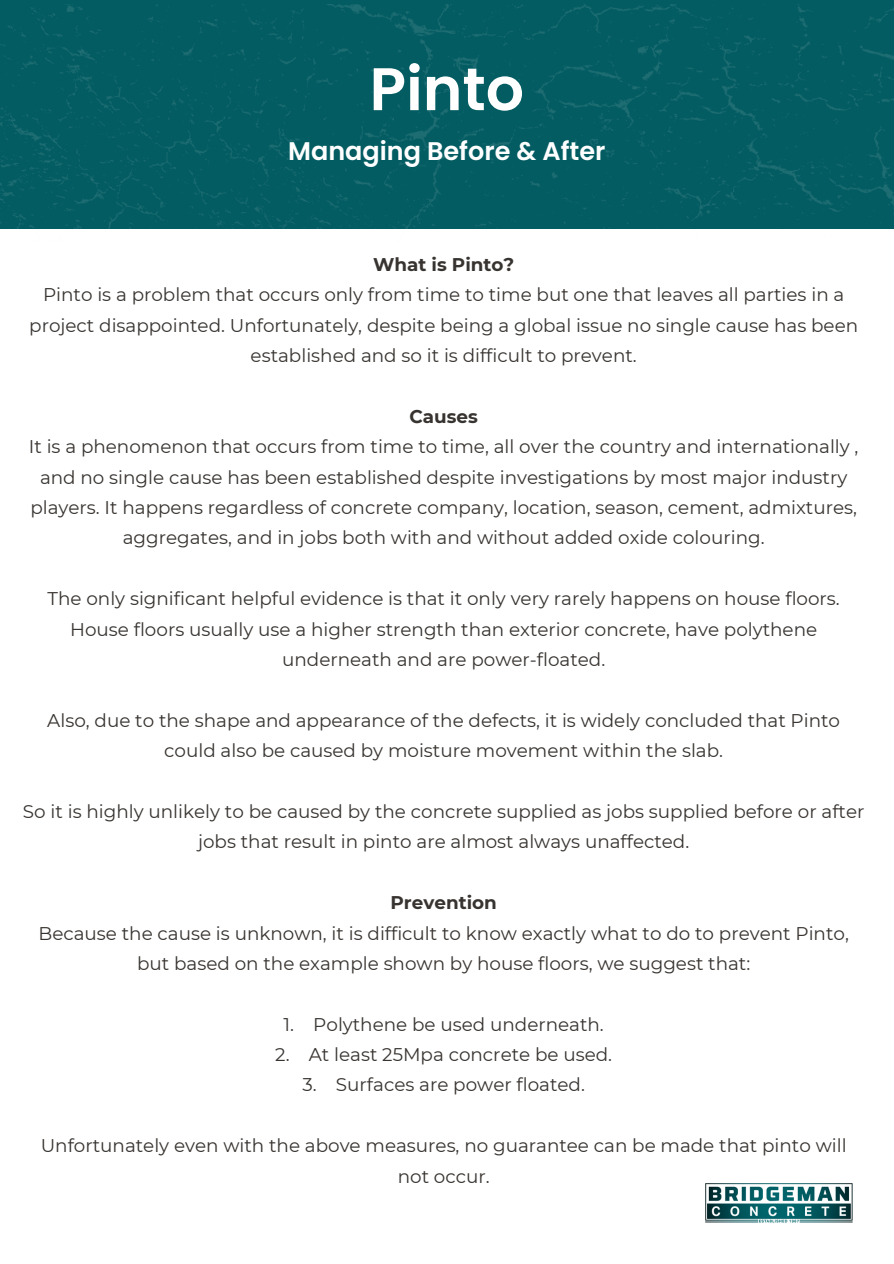
<style>
.page{position:relative;width:894px;height:1264px;background:#fff}
.page>*{position:absolute;margin:0;border:0;box-sizing:border-box;transform-origin:0 0}
.t1{font:600 60px "Poppins";color:#fff}
.t2{font:600 25.5px "Poppins";color:#fff}
.t3{font:18.3px/30.3px "Montserrat";color:#373330;text-align:center}
.t4{font:700 18.3px "Montserrat";color:#373330}
</style>
<div class="page">
<div style="left:0;top:4px;width:893px;height:225px;background:#035c62"></div>
<img style="left:705px;top:1183px;width:147px;height:39px">
<p class="t1" style="left:369px;top:47px;width:156px">Pinto</p>
<p class="t2" style="left:288px;top:133px;width:318px">Managing Before &amp; After</p>
<h1 class="t4" style="left:373px;top:253px;width:143px">What is Pinto?</h1>
<h2 class="t3" style="left:29px;top:279px;width:830px">Pinto is a problem that occurs only from time to time but one that leaves all parties in a project disappointed. Unfortunately, despite being a global issue no single cause has been established and so it is difficult to prevent.</h2>
<p class="t4" style="left:409px;top:405px;width:70px">Causes</p>
<p class="t3" style="left:29px;top:431px;width:830px">It is a phenomenon that occurs from time to time, all over the country and internationally , and no single cause has been established despite investigations by most major industry players. It happens regardless of concrete company, location, season, cement, admixtures, aggregates, and in jobs both with and without added oxide colouring.</p>
<p class="t3" style="left:48px;top:583px;width:793px">The only significant helpful evidence is that it only very rarely happens on house floors.<br>House floors usually use a higher strength than exterior concrete, have polythene underneath and are power-floated.</p>
<p class="t3" style="left:47px;top:705px;width:794px">Also, due to the shape and appearance of the defects, it is widely concluded that Pinto could also be caused by moisture movement within the slab.</p>
<p class="t3" style="left:23px;top:796px;width:842px">So it is highly unlikely to be caused by the concrete supplied as jobs supplied before or after jobs that result in pinto are almost always unaffected.</p>
<p class="t4" style="left:390px;top:891px;width:108px">Prevention</p>
<p class="t3" style="left:39px;top:917px;width:811px">Because the cause is unknown, it is difficult to know exactly what to do to prevent Pinto, but based on the example shown by house floors, we suggest that:</p>
<p class="t3" style="left:283px;top:1008px;width:322px">1. Polythene be used underneath.</p>
<p class="t3" style="left:275px;top:1039px;width:338px">2. At least 25Mpa concrete be used.</p>
<p class="t3" style="left:302px;top:1069px;width:284px">3. Surfaces are power floated.</p>
<p class="t3" style="left:41px;top:1130px;width:807px">Unfortunately even with the above measures, no guarantee can be made that pinto will not occur.</p>
</div>
